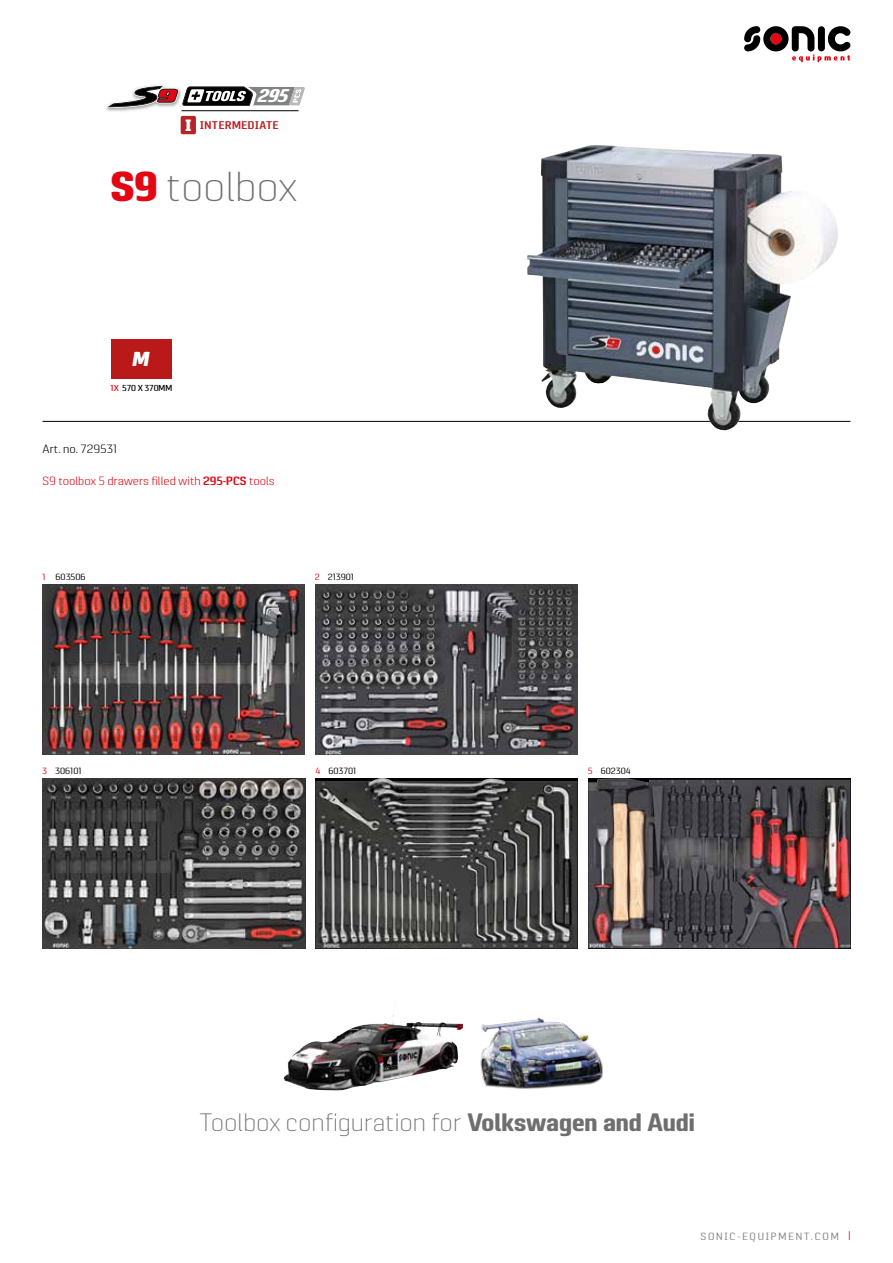
<style>
.page{position:relative;width:893px;height:1263px;background:#fff}
.page>*{position:absolute;margin:0;border:0;box-sizing:border-box;transform-origin:0 0}
.t1{font:200 41.85px "Pancetta Pro";letter-spacing:-.01em;color:#706f6f}
.t2{font:200 25.05px "Pancetta Pro";color:#706f6f}
.t3{font:italic 900 20.1px "Pancetta Pro";color:#fff}
.t4{font:italic 900 18.45px "Pancetta Pro";color:#fff}
.t5{font:300 12px "Pancetta Pro";letter-spacing:-.01em;color:#e30613}
.t6{font:300 12px "Pancetta Pro";color:#000}
.t7{font:600 11.25px "Pancetta Pro";letter-spacing:.05em;color:#b72427}
.t8{font:10.5px "Pancetta Pro";letter-spacing:.17em;color:#878787}
.t9{font:9px "Pancetta Pro";color:#000}
.t10{font:500 8.7px "Pancetta Pro";letter-spacing:-.01em;color:#000}
.s1{font-weight:900;font-size:16.35px;color:#fff}
.s2{font-weight:900;color:#e30613}
.s3{color:#e30613}
.s4{font-weight:600}
.s5{font-weight:700}
</style>
<div class="page">
<svg style="left:744px;top:26px;width:106px;height:36px"></svg>
<img style="left:480px;top:1017px;width:123px;height:72px">
<hr style="left:43px;top:421px;width:807px;height:1px;background:#000">
<div style="left:111px;top:339px;width:60px;height:39px;background:#b91918"></div>
<div style="left:182px;top:117px;width:13px;height:16px;background:#b72427"></div>
<div style="left:181px;top:116px;width:15px;height:18px;border:2px solid #b72427"></div>
<hr style="left:181px;top:110px;width:118px;height:1px;background:#000">
<img style="left:106px;top:105px;width:78px;height:7px">
<svg style="left:108px;top:85px;width:197px;height:23px"></svg>
<img style="left:43px;top:584px;width:262px;height:170px">
<img style="left:315px;top:584px;width:263px;height:170px">
<img style="left:43px;top:778px;width:262px;height:170px">
<img style="left:588px;top:778px;width:262px;height:170px">
<img style="left:315px;top:778px;width:263px;height:170px">
<img style="left:527px;top:145px;width:248px;height:286px">
<p class="t4" style="left:257px;top:86px;width:31px">295</p>
<p class="t7" style="left:185px;top:119px;width:95px"><span class="s1">I</span> INTERMEDIATE</p>
<h1 class="t1" style="left:111px;top:164px;width:188px"><span class="s2">S9</span> toolbox</h1>
<p class="t3" style="left:132px;top:348px;width:18px">M</p>
<p class="t10" style="left:111px;top:383px;width:63px"><span class="s3">1X</span> 570 X 370MM</p>
<p class="t6" style="left:43px;top:442px;width:76px">Art. no. 729531</p>
<p class="t5" style="left:43px;top:474px;width:234px">S9 toolbox 5 drawers filled with <span class="s4">295-PCS</span> tools</p>
<p class="t9" style="left:43px;top:571px;width:45px"><span class="s3">1</span> 603506</p>
<p class="t9" style="left:315px;top:571px;width:41px"><span class="s3">2</span> 213901</p>
<p class="t9" style="left:42px;top:765px;width:41px"><span class="s3">3</span> 306101</p>
<p class="t9" style="left:315px;top:765px;width:42px"><span class="s3">4</span> 603701</p>
<p class="t9" style="left:588px;top:765px;width:44px"><span class="s3">5</span> 602304</p>
<p class="t2" style="left:199px;top:1109px;width:497px">Toolbox configuration for <span class="s5">Volkswagen and Audi</span></p>
<p class="t8" style="left:700px;top:1230px;width:152px">SONIC-EQUIPMENT.COM <span class="s3">|</span></p>
</div>
